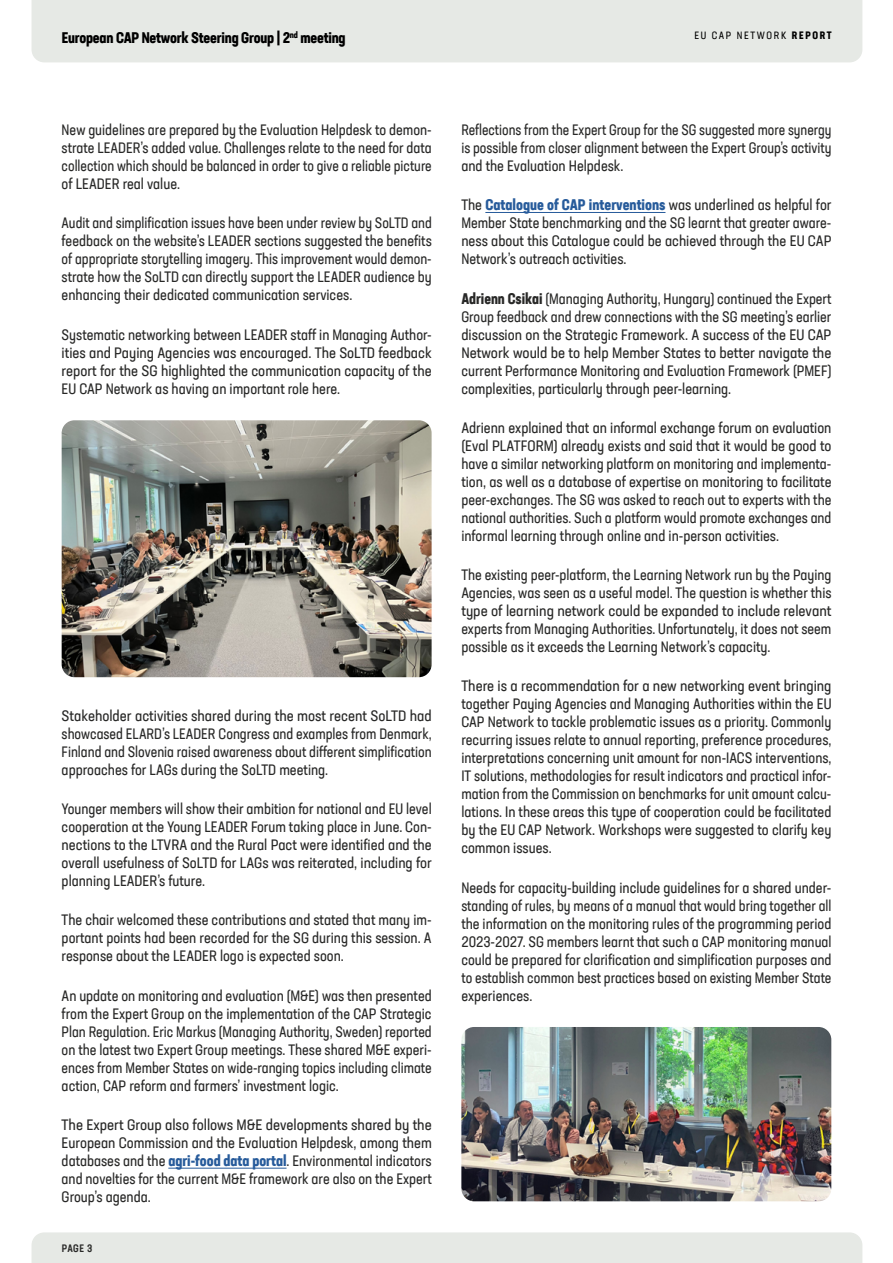
<style>
.page{position:relative;width:893px;height:1263px;background:#fff}
.page>*{position:absolute;margin:0;border:0;box-sizing:border-box;transform-origin:0 0}
.t1{font:condensed 15px/18px "Neusa Next Std";color:#282827;text-align:justify}
.t2{font:condensed 15px/18px "Neusa Next Std";color:#282827;text-align:justify;scale:.96 1}
.t3{font:condensed 15px/18px "Neusa Next Std";color:#282827;text-align:justify;scale:1.04 1}
.t4{font:condensed 15px/18px "Neusa Next Std";color:#282827;text-align:justify;scale:.95 1}
.t5{font:700 condensed 15px "Neusa Next Std";letter-spacing:-.015em;color:#000}
.t6{font:condensed 10.5px "Neusa Next Std";letter-spacing:.16em;color:#000}
.t7{font:500 condensed 10.5px "Neusa Next Std";color:#282827}
.s1{font-weight:700}
.s2{font-weight:700;color:#275b9b}
</style>
<div class="page">
<div style="left:32px;top:1232px;width:830px;height:31px;background:#e6e9e5"></div>
<hr style="left:168px;top:1168px;width:119px;height:1px;background:#275b9b">
<hr style="left:485px;top:212px;width:180px;height:1px;background:#275b9b">
<div style="left:32px;top:0;width:830px;height:62px;background:#e6e9e5"></div>
<img style="left:461px;top:1027px;width:370px;height:174px">
<img style="left:62px;top:420px;width:370px;height:257px">
<p class="t5" style="left:62px;top:29px;width:285px">European CAP Network Steering Group | 2<sup>nd</sup> meeting</p>
<p class="t6" style="left:694px;top:29px;width:139px">EU CAP NETWORK <span class="s1">REPORT</span></p>
<p class="t1" style="left:62px;top:120px;width:372px">New guidelines are prepared by the Evaluation Helpdesk to demon&shy;strate LEADER’s added value. Challenges relate to the need for data collection which should be balanced in order to give a reliable picture of LEADER real value.</p>
<p class="t2" style="left:62px;top:214px;width:387px">Audit and simplification issues have been under review by SoLTD and feedback on the website’s LEADER sections suggested the benefits of appropriate storytelling imagery. This improvement would demon&shy;strate how the SoLTD can directly support the LEADER audience by enhancing their dedicated communication services.</p>
<p class="t1" style="left:62px;top:325px;width:372px">Systematic networking between LEADER staff in Managing Author&shy;ities and Paying Agencies was encouraged. The SoLTD feedback report for the SG highlighted the communication capacity of the EU CAP Network as having an important role here.</p>
<p class="t1" style="left:62px;top:706px;width:372px">Stakeholder activities shared during the most recent SoLTD had showcased ELARD’s LEADER Congress and examples from Denmark, Finland and Slovenia raised awareness about different simplification approaches for LAGs during the SoLTD meeting.</p>
<p class="t1" style="left:62px;top:800px;width:372px">Younger members will show their ambition for national and EU level cooperation at the Young LEADER Forum taking place in June. Con&shy;nections to the LTVRA and the Rural Pact were identified and the overall usefulness of SoLTD for LAGs was reiterated, including for planning LEADER’s future.</p>
<p class="t1" style="left:62px;top:911px;width:371px">The chair welcomed these contributions and stated that many im&shy;portant points had been recorded for the SG during this session. A response about the LEADER logo is expected soon.</p>
<p class="t1" style="left:62px;top:986px;width:372px">An update on monitoring and evaluation (M&amp;E) was then presented from the Expert Group on the implementation of the CAP Strategic Plan Regulation. Eric Markus (Managing Authority, Sweden) reported on the latest two Expert Group meetings. These shared M&amp;E experi&shy;ences from Member States on wide-ranging topics including climate action, CAP reform and farmers’ investment logic.</p>
<p class="t3" style="left:62px;top:1115px;width:357px">The Expert Group also follows M&amp;E developments shared by the European Commission and the Evaluation Helpdesk, among them databases and the <span class="s2">agri-food data portal</span>. Environmental indicators and novelties for the current M&amp;E framework are also on the Expert Group’s agenda.</p>
<p class="t7" style="left:62px;top:1242px;width:32px">PAGE 3</p>
<p class="t4" style="left:461px;top:120px;width:391px">Reflections from the Expert Group for the SG suggested more synergy is possible from closer alignment between the Expert Group’s activity and the Evaluation Helpdesk.</p>
<p class="t1" style="left:461px;top:196px;width:372px">The <span class="s2">Catalogue of CAP interventions</span> was underlined as helpful for Member State benchmarking and the SG learnt that greater aware&shy;ness about this Catalogue could be achieved through the EU CAP Network’s outreach activities.</p>
<p class="t1" style="left:461px;top:289px;width:372px"><span class="s1">Adrienn Csikai</span> (Managing Authority, Hungary) continued the Expert Group feedback and drew connections with the SG meeting’s earlier discussion on the Strategic Framework. A success of the EU CAP Network would be to help Member States to better navigate the current Performance Monitoring and Evaluation Framework (PMEF) complexities, particularly through peer-learning.</p>
<p class="t1" style="left:461px;top:418px;width:372px">Adrienn explained that an informal exchange forum on evaluation (Eval PLATFORM) already exists and said that it would be good to have a similar networking platform on monitoring and implementa&shy;tion, as well as a database of expertise on monitoring to facilitate peer-exchanges. The SG was asked to reach out to experts with the national authorities. Such a platform would promote exchanges and informal learning through online and in-person activities.</p>
<p class="t1" style="left:461px;top:566px;width:372px">The existing peer-platform, the Learning Network run by the Paying Agencies, was seen as a useful model. The question is whether this type of learning network could be expanded to include relevant experts from Managing Authorities. Unfortunately, it does not seem possible as it exceeds the Learning Network’s capacity.</p>
<p class="t1" style="left:461px;top:677px;width:372px">There is a recommendation for a new networking event bringing together Paying Agencies and Managing Authorities within the EU CAP Network to tackle problematic issues as a priority. Commonly recurring issues relate to annual reporting, preference procedures, interpretations concerning unit amount for non-IACS interventions, IT solutions, methodologies for result indicators and practical infor&shy;mation from the Commission on benchmarks for unit amount calcu&shy;lations. In these areas this type of cooperation could be facilitated by the EU CAP Network. Workshops were suggested to clarify key common issues.</p>
<p class="t1" style="left:461px;top:878px;width:372px">Needs for capacity-building include guidelines for a shared under&shy;standing of rules, by means of a manual that would bring together all the information on the monitoring rules of the programming period 2023-2027. SG members learnt that such a CAP monitoring manual could be prepared for clarification and simplification purposes and to establish common best practices based on existing Member State experiences.</p>
</div>
